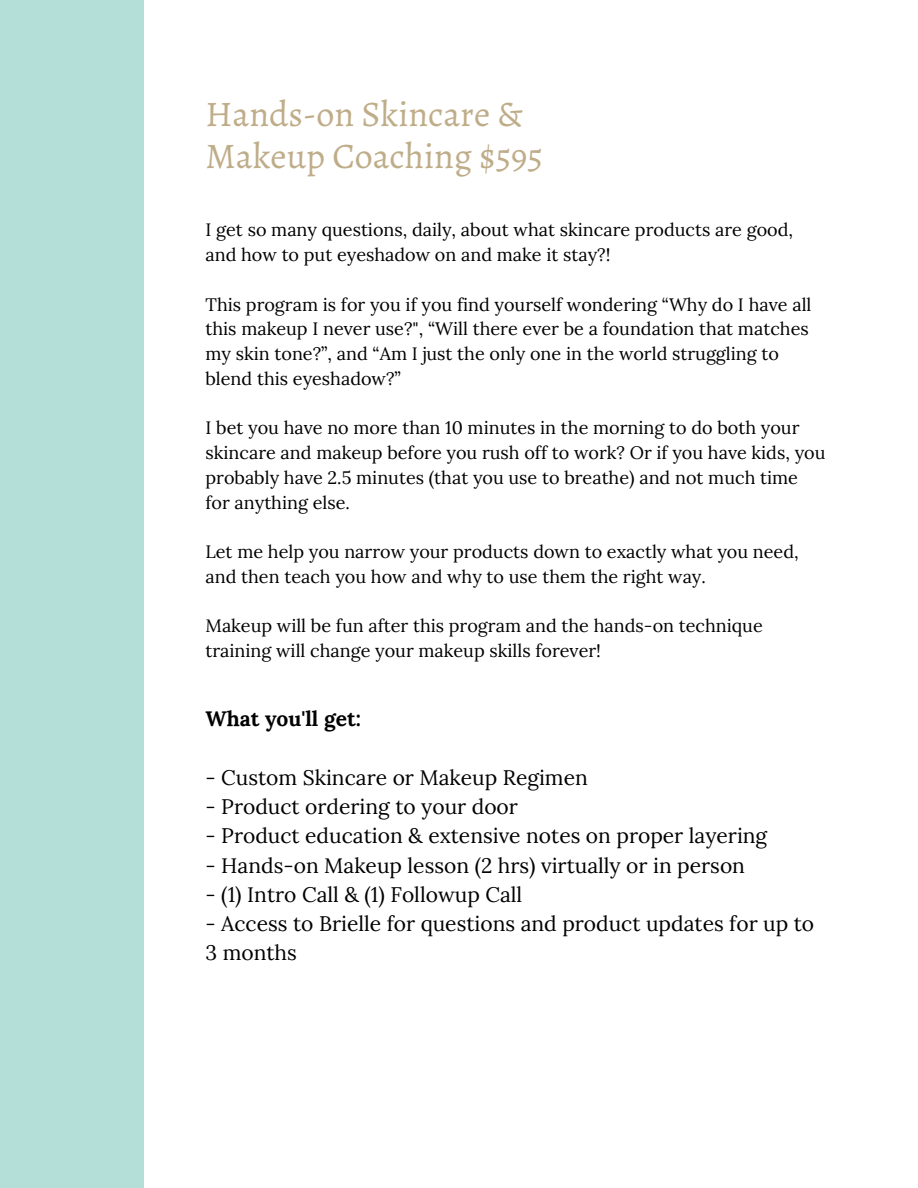
<style>
.page{position:relative;width:918px;height:1188px;background:#fff}
.page>*{position:absolute;margin:0;border:0;box-sizing:border-box;transform-origin:0 0}
.t1{font:36px "Alegreya";color:#bfad89}
.t2{font:21px/29.2px "Lora";color:#000}
.t3{font:700 21px "Lora";color:#000}
.t4{font:18px/24.8px "Lora";color:#000}
</style>
<div class="page">
<div style="left:0;top:0;width:144px;height:1188px;background:#b3dfd8"></div>
<p class="t1" style="left:205px;top:89px;width:319px">Hands-on Skincare &amp;</p>
<p class="t1" style="left:205px;top:132px;width:339px">Makeup Coaching $595</p>
<p class="t4" style="left:205px;top:218px;width:589px">I get so many questions, daily, about what skincare products are good, and how to put eyeshadow on and make it stay?!</p>
<p class="t4" style="left:205px;top:292px;width:607px">This program is for you if you find yourself wondering “Why do I have all this makeup I never use?", “Will there ever be a foundation that matches my skin tone?”, and “Am I just the only one in the world struggling to blend this eyeshadow?”</p>
<p class="t4" style="left:205px;top:416px;width:621px">I bet you have no more than 10 minutes in the morning to do both your skincare and makeup before you rush off to work? Or if you have kids, you probably have 2.5 minutes (that you use to breathe) and not much time for anything else.</p>
<p class="t4" style="left:205px;top:539px;width:595px">Let me help you narrow your products down to exactly what you need, and then teach you how and why to use them the right way.</p>
<p class="t4" style="left:205px;top:614px;width:559px">Makeup will be fun after this program and the hands-on technique training will change your makeup skills forever!</p>
<p class="t3" style="left:205px;top:705px;width:157px">What you'll get:</p>
<p class="t2" style="left:205px;top:763px;width:384px">- Custom Skincare or Makeup Regimen</p>
<p class="t2" style="left:205px;top:792px;width:314px">- Product ordering to your door</p>
<p class="t2" style="left:205px;top:821px;width:563px">- Product education &amp; extensive notes on proper layering</p>
<p class="t2" style="left:205px;top:850px;width:541px">- Hands-on Makeup lesson (2 hrs) virtually or in person</p>
<p class="t2" style="left:205px;top:880px;width:318px">- (1) Intro Call &amp; (1) Followup Call</p>
<p class="t2" style="left:205px;top:909px;width:610px">- Access to Brielle for questions and product updates for up to<br>3 months</p>
</div>
